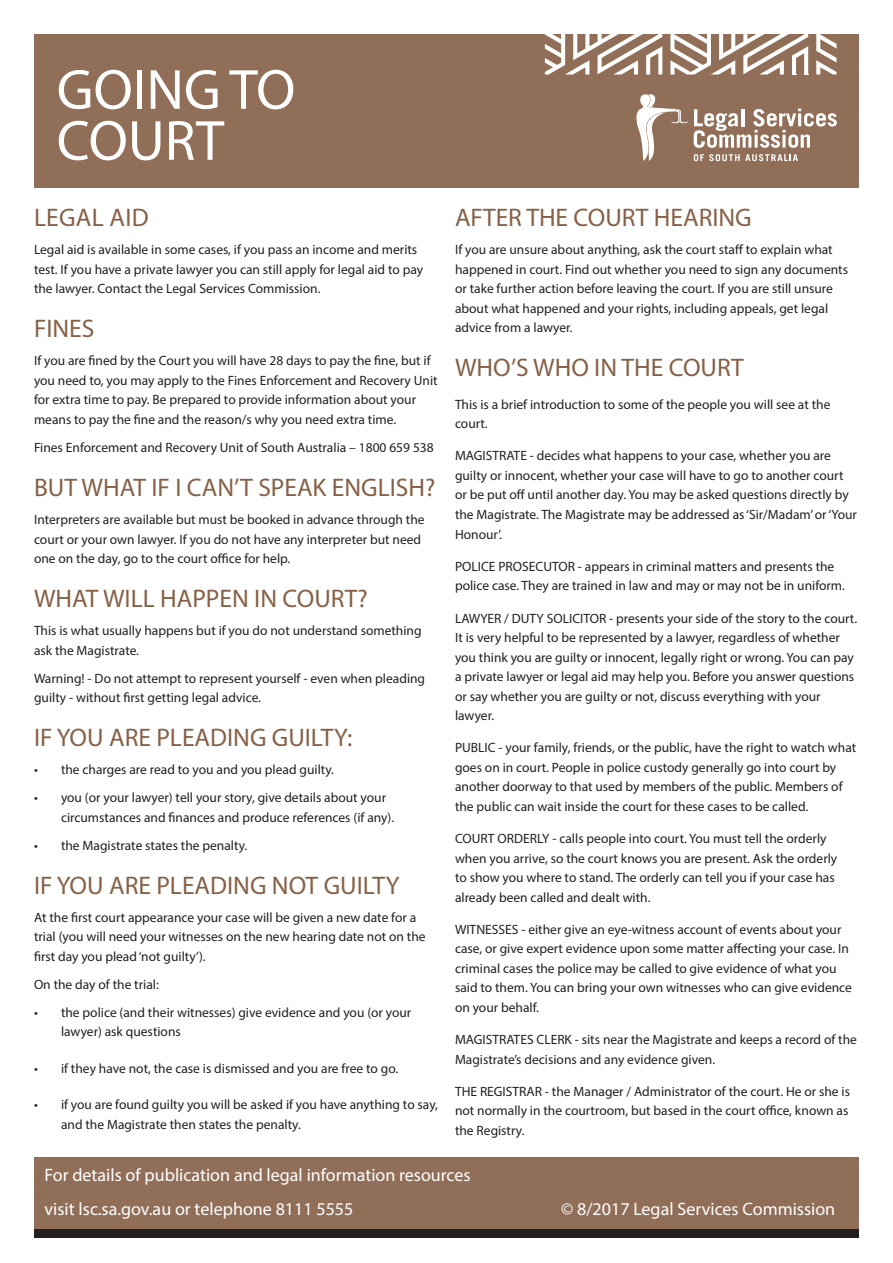
<style>
.page{position:relative;width:893px;height:1263px;background:#fff}
.page>*{position:absolute;margin:0;border:0;box-sizing:border-box;transform-origin:0 0}
.t1{font:57px/51px "Myriad Pro";color:#fff}
.t2{font:25.5px "Myriad Pro";color:#866147}
.t3{font:18px "Myriad Pro";color:#fff}
.t4{font:13.5px/19.5px "Myriad Pro";color:#231f20}
</style>
<div class="page">
<div style="left:34px;top:34px;width:825px;height:153px;background:#916e57"></div>
<div style="left:34px;top:1229px;width:825px;height:8px;background:#231f20"></div>
<svg style="left:545px;top:34px;width:117px;height:41px"></svg>
<svg style="left:816px;top:34px;width:21px;height:41px"></svg>
<svg style="left:670px;top:34px;width:138px;height:41px"></svg>
<svg style="left:694px;top:108px;width:143px;height:40px"></svg>
<svg style="left:694px;top:154px;width:104px;height:7px"></svg>
<svg style="left:636px;top:94px;width:52px;height:67px"></svg>
<div style="left:34px;top:1158px;width:825px;height:71px;background:#916e57"></div>
<p class="t1" style="left:57px;top:63px;width:240px">GOING TO<br>COURT</p>
<p class="t2" style="left:34px;top:202px;width:116px">LEGAL AID</p>
<p class="t4" style="left:34px;top:240px;width:391px">Legal aid is available in some cases, if you pass an income and merits test. If you have a private lawyer you can still apply for legal aid to pay the lawyer. Contact the Legal Services Commission.</p>
<p class="t2" style="left:34px;top:313px;width:62px">FINES</p>
<p class="t4" style="left:34px;top:351px;width:405px">If you are fined by the Court you will have 28 days to pay the fine, but if you need to, you may apply to the Fines Enforcement and Recovery Unit for extra time to pay. Be prepared to provide information about your means to pay the fine and the reason/s why you need extra time.</p>
<p class="t4" style="left:34px;top:437px;width:401px">Fines Enforcement and Recovery Unit of South Australia – 1800 659 538</p>
<p class="t2" style="left:34px;top:472px;width:403px">BUT WHAT IF I CAN’T SPEAK ENGLISH?</p>
<p class="t4" style="left:34px;top:509px;width:392px">Interpreters are available but must be booked in advance through the court or your own lawyer. If you do not have any interpreter but need one on the day, go to the court office for help.</p>
<p class="t2" style="left:34px;top:583px;width:335px">WHAT WILL HAPPEN IN COURT?</p>
<p class="t4" style="left:34px;top:620px;width:389px">This is what usually happens but if you do not understand something ask the Magistrate.</p>
<p class="t4" style="left:34px;top:668px;width:393px">Warning! - Do not attempt to represent yourself - even when pleading guilty - without first getting legal advice.</p>
<p class="t2" style="left:34px;top:722px;width:320px">IF YOU ARE PLEADING GUILTY:</p>
<p class="t4" style="left:34px;top:759px;width:302px">• the charges are read to you and you plead guilty.</p>
<p class="t4" style="left:61px;top:787px;width:335px;text-indent:-27px">• you (or your lawyer) tell your story, give details about your circumstances and finances and produce references (if any).</p>
<p class="t4" style="left:34px;top:835px;width:215px">• the Magistrate states the penalty.</p>
<p class="t2" style="left:34px;top:869px;width:367px">IF YOU ARE PLEADING NOT GUILTY</p>
<p class="t4" style="left:34px;top:907px;width:393px">At the first court appearance your case will be given a new date for a trial (you will need your witnesses on the new hearing date not on the first day you plead ‘not guilty’).</p>
<p class="t4" style="left:34px;top:974px;width:126px">On the day of the trial:</p>
<p class="t4" style="left:61px;top:1002px;width:352px;text-indent:-27px">• the police (and their witnesses) give evidence and you (or your lawyer) ask questions</p>
<p class="t4" style="left:34px;top:1058px;width:366px">• if they have not, the case is dismissed and you are free to go.</p>
<p class="t4" style="left:61px;top:1095px;width:378px;text-indent:-27px">• if you are found guilty you will be asked if you have anything to say, and the Magistrate then states the penalty.</p>
<p class="t2" style="left:455px;top:202px;width:298px">AFTER THE COURT HEARING</p>
<p class="t4" style="left:455px;top:240px;width:394px">If you are unsure about anything, ask the court staff to explain what happened in court. Find out whether you need to sign any documents or take further action before leaving the court. If you are still unsure about what happened and your rights, including appeals, get legal advice from a lawyer.</p>
<p class="t2" style="left:455px;top:352px;width:290px">WHO’S WHO IN THE COURT</p>
<p class="t4" style="left:455px;top:394px;width:377px">This is a brief introduction to some of the people you will see at the court.</p>
<p class="t4" style="left:455px;top:446px;width:403px">MAGISTRATE - decides what happens to your case, whether you are guilty or innocent, whether your case will have to go to another court or be put off until another day. You may be asked questions directly by the Magistrate. The Magistrate may be addressed as ‘Sir/Madam’ or ‘Your Honour’.</p>
<p class="t4" style="left:455px;top:556px;width:392px">POLICE PROSECUTOR - appears in criminal matters and presents the police case. They are trained in law and may or may not be in uniform.</p>
<p class="t4" style="left:455px;top:608px;width:404px">LAWYER / DUTY SOLICITOR - presents your side of the story to the court.<br>It is very helpful to be represented by a lawyer, regardless of whether you think you are guilty or innocent, legally right or wrong. You can pay a private lawyer or legal aid may help you. Before you answer questions or say whether you are guilty or not, discuss everything with your lawyer.</p>
<p class="t4" style="left:455px;top:738px;width:403px">PUBLIC - your family, friends, or the public, have the right to watch what goes on in court. People in police custody generally go into court by another doorway to that used by members of the public. Members of the public can wait inside the court for these cases to be called.</p>
<p class="t4" style="left:455px;top:828px;width:384px">COURT ORDERLY - calls people into court. You must tell the orderly when you arrive, so the court knows you are present. Ask the orderly to show you where to stand. The orderly can tell you if your case has already been called and dealt with.</p>
<p class="t4" style="left:455px;top:919px;width:398px">WITNESSES - either give an eye-witness account of events about your case, or give expert evidence upon some matter affecting your case. In criminal cases the police may be called to give evidence of what you said to them. You can bring your own witnesses who can give evidence on your behalf.</p>
<p class="t4" style="left:455px;top:1029px;width:404px">MAGISTRATES CLERK - sits near the Magistrate and keeps a record of the<br>Magistrate’s decisions and any evidence given.</p>
<p class="t4" style="left:455px;top:1081px;width:397px;text-align:justify">THE REGISTRAR - the Manager / Administrator of the court. He or she is not normally in the courtroom, but based in the court office, known as the Registry.</p>
<p class="t3" style="left:45px;top:1164px;width:428px">For details of publication and legal information resources</p>
<p class="t3" style="left:45px;top:1197px;width:310px">visit lsc.sa.gov.au or telephone 8111 5555</p>
<p class="t3" style="left:561px;top:1197px;width:276px">© 8/2017 Legal Services Commission</p>
</div>
